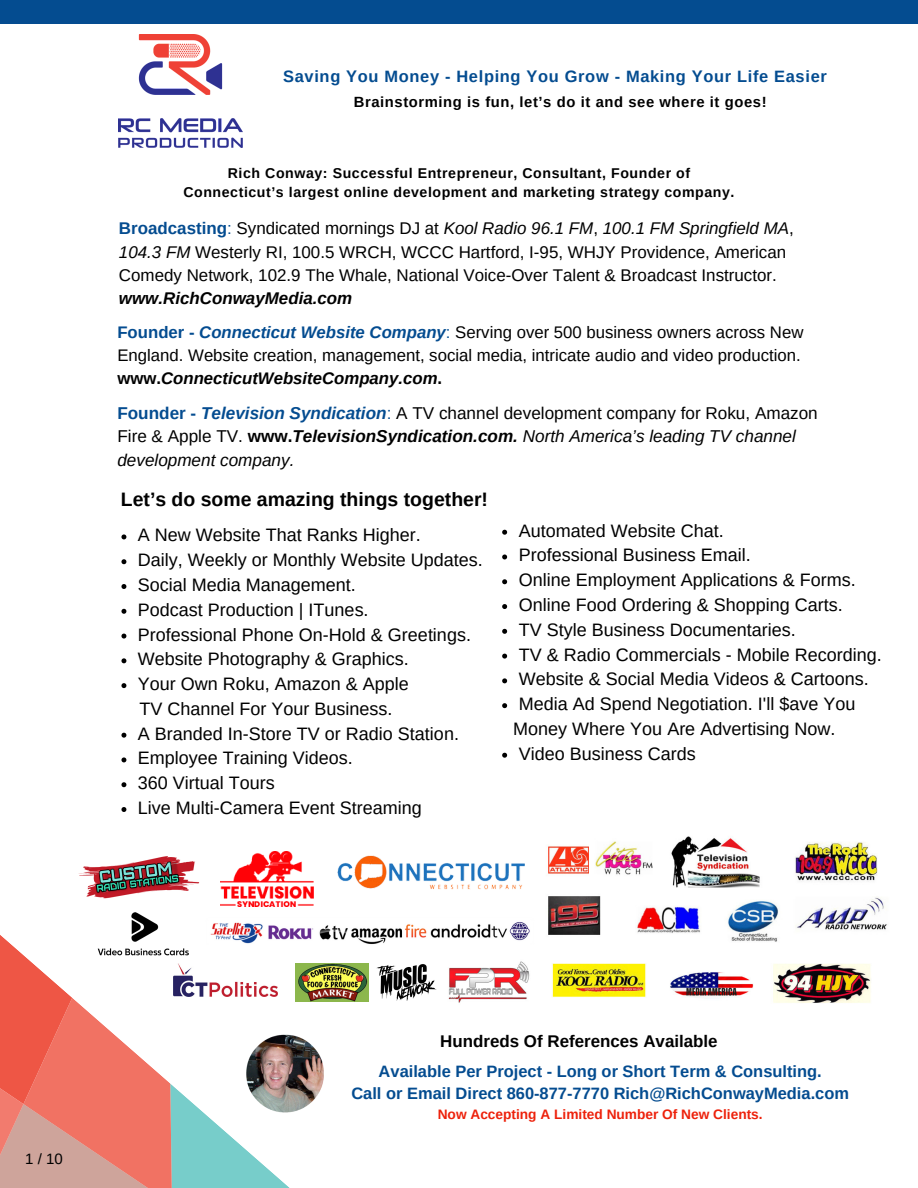
<style>
.page{position:relative;width:918px;height:1188px;background:#fff}
.page>*{position:absolute;margin:0;border:0;box-sizing:border-box;transform-origin:0 0}
.t1{font:700 19.5px "Arimo";color:#000}
.t2{font:18px "Arimo";color:#000}
.t3{font:17.1px/23.5px "Arimo";color:#000}
.t4{font:16.95px/23.2px "Arimo";color:#000}
.t5{font:700 16.95px "Arimo";color:#000}
.t6{font:16.8px/23.1px "Arimo";color:#000}
.t7{font:700 16.5px "Arimo";color:#044c90}
.t8{font:700 16.5px "Arimo";letter-spacing:.04em;color:#044c90}
.t9{font:15px "Arimo";color:#000}
.t10{font:700 14.85px "Arimo";letter-spacing:.04em;color:#000}
.t11{font:700 14.1px/19.2px "Arimo";letter-spacing:.04em;color:#000;text-align:center}
.t12{font:700 13.65px "Arimo";color:#ed210b}
.s1{font-weight:700;color:#044c90}
.s2{color:#044c90}
.s3{font-style:italic}
.s4{font-weight:700;font-style:italic}
.s5{font-weight:700;font-style:italic;color:#044c90}
.s6{font-weight:700}
</style>
<div class="page">
<svg style="left:0;top:935px;width:290px;height:253px"></svg>
<svg style="left:121px;top:534px;width:5px;height:5px"></svg>
<svg style="left:121px;top:559px;width:5px;height:5px"></svg>
<svg style="left:121px;top:584px;width:5px;height:5px"></svg>
<svg style="left:121px;top:609px;width:5px;height:5px"></svg>
<svg style="left:121px;top:634px;width:5px;height:5px"></svg>
<svg style="left:121px;top:658px;width:5px;height:5px"></svg>
<svg style="left:121px;top:683px;width:5px;height:5px"></svg>
<svg style="left:121px;top:733px;width:5px;height:5px"></svg>
<svg style="left:121px;top:757px;width:5px;height:5px"></svg>
<svg style="left:121px;top:782px;width:5px;height:5px"></svg>
<svg style="left:121px;top:807px;width:5px;height:5px"></svg>
<svg style="left:502px;top:530px;width:5px;height:5px"></svg>
<svg style="left:502px;top:555px;width:5px;height:4px"></svg>
<svg style="left:502px;top:579px;width:5px;height:5px"></svg>
<svg style="left:502px;top:604px;width:5px;height:5px"></svg>
<svg style="left:502px;top:629px;width:5px;height:5px"></svg>
<svg style="left:502px;top:654px;width:5px;height:5px"></svg>
<svg style="left:502px;top:678px;width:5px;height:5px"></svg>
<svg style="left:502px;top:703px;width:5px;height:5px"></svg>
<svg style="left:502px;top:753px;width:5px;height:5px"></svg>
<img style="left:548px;top:836px;width:339px;height:167px">
<img style="left:243px;top:1032px;width:81px;height:82px">
<div style="left:0;top:0;width:918px;height:23px;background:#044c90"></div>
<img style="left:221px;top:851px;width:92px;height:49px">
<img style="left:78px;top:856px;width:122px;height:43px">
<img style="left:201px;top:901px;width:329px;height:63px">
<img style="left:95px;top:912px;width:96px;height:45px">
<img style="left:440px;top:960px;width:90px;height:43px">
<img style="left:337px;top:855px;width:188px;height:35px">
<img style="left:376px;top:961px;width:62px;height:40px">
<img style="left:295px;top:963px;width:73px;height:39px">
<img style="left:173px;top:963px;width:105px;height:33px">
<img style="left:119px;top:35px;width:124px;height:112px">
<p class="t8" style="left:283px;top:67px;width:545px">Saving You Money - Helping You Grow - Making Your Life Easier</p>
<p class="t10" style="left:354px;top:93px;width:414px">Brainstorming is fun, let’s do it and see where it goes!</p>
<p class="t11" style="left:183px;top:163px;width:553px">Rich Conway: Successful Entrepreneur, Consultant, Founder of<br>Connecticut’s largest online development and marketing strategy company.</p>
<p class="t4" style="left:119px;top:217px;width:676px"><span class="s1">Broadcasting</span><span class="s2">:</span> Syndicated mornings DJ at <span class="s3">Kool Radio 96.1 FM</span>, <span class="s3">100.1 FM Springfield MA</span>, <span class="s3">104.3 FM</span> Westerly RI, 100.5 WRCH, WCCC Hartford, I-95, WHJY Providence, American Comedy Network, 102.9 The Whale, National Voice-Over Talent &amp; Broadcast Instructor. <span class="s4">www.RichConwayMedia.com</span></p>
<p class="t6" style="left:117px;top:321px;width:688px"><span class="s1">Founder -</span> <span class="s5">Connecticut Website Company</span><span class="s2">:</span> Serving over 500 business owners across New<br>England. Website creation, management, social media, intricate audio and video production. <span class="s6">www.</span><span class="s4">ConnecticutWebsiteCompany.com</span><span class="s6">.</span></p>
<p class="t3" style="left:117px;top:401px;width:702px"><span class="s1">Founder -</span> <span class="s5">Television Syndication</span><span class="s2">:</span> A TV channel development company for Roku, Amazon<br>Fire &amp; Apple TV. <span class="s6">www.</span><span class="s4">TelevisionSyndication.com.</span> <span class="s3">North America’s leading TV channel development company.</span></p>
<p class="t1" style="left:121px;top:488px;width:369px">Let’s do some amazing things together!</p>
<p class="t2" style="left:138px;top:525px;width:285px">A New Website That Ranks Higher.</p>
<p class="t2" style="left:138px;top:550px;width:347px">Daily, Weekly or Monthly Website Updates.</p>
<p class="t2" style="left:138px;top:575px;width:220px">Social Media Management.</p>
<p class="t2" style="left:138px;top:599px;width:232px">Podcast Production | ITunes.</p>
<p class="t2" style="left:138px;top:624px;width:335px">Professional Phone On-Hold &amp; Greetings.</p>
<p class="t2" style="left:138px;top:649px;width:273px">Website Photography &amp; Graphics.</p>
<p class="t2" style="left:138px;top:674px;width:273px">Your Own Roku, Amazon &amp; Apple</p>
<p class="t2" style="left:140px;top:699px;width:255px">TV Channel For Your Business.</p>
<p class="t2" style="left:138px;top:723px;width:323px">A Branded In-Store TV or Radio Station.</p>
<p class="t2" style="left:138px;top:748px;width:217px">Employee Training Videos.</p>
<p class="t2" style="left:138px;top:773px;width:139px">360 Virtual Tours</p>
<p class="t2" style="left:138px;top:798px;width:286px">Live Multi-Camera Event Streaming</p>
<p class="t2" style="left:519px;top:520px;width:207px">Automated Website Chat.</p>
<p class="t2" style="left:519px;top:545px;width:234px">Professional Business Email.</p>
<p class="t2" style="left:519px;top:570px;width:339px">Online Employment Applications &amp; Forms.</p>
<p class="t2" style="left:519px;top:595px;width:326px">Online Food Ordering &amp; Shopping Carts.</p>
<p class="t2" style="left:519px;top:619px;width:279px">TV Style Business Documentaries.</p>
<p class="t2" style="left:519px;top:644px;width:365px">TV &amp; Radio Commercials - Mobile Recording.</p>
<p class="t2" style="left:519px;top:669px;width:352px">Website &amp; Social Media Videos &amp; Cartoons.</p>
<p class="t2" style="left:519px;top:694px;width:338px">Media Ad Spend Negotiation. I'll $ave You</p>
<p class="t2" style="left:513px;top:719px;width:324px">Money Where You Are Advertising Now.</p>
<p class="t2" style="left:519px;top:743px;width:179px">Video Business Cards</p>
<p class="t9" style="left:25px;top:1151px;width:39px">1/10</p>
<p class="t5" style="left:440px;top:1032px;width:279px">Hundreds Of References Available</p>
<p class="t7" style="left:379px;top:1062px;width:445px">Available Per Project - Long or Short Term &amp; Consulting.</p>
<p class="t7" style="left:351px;top:1085px;width:499px">Call or Email Direct 860-877-7770 Rich@RichConwayMedia.com</p>
<p class="t12" style="left:438px;top:1107px;width:326px">Now Accepting A Limited Number Of New Clients.</p>
</div>
